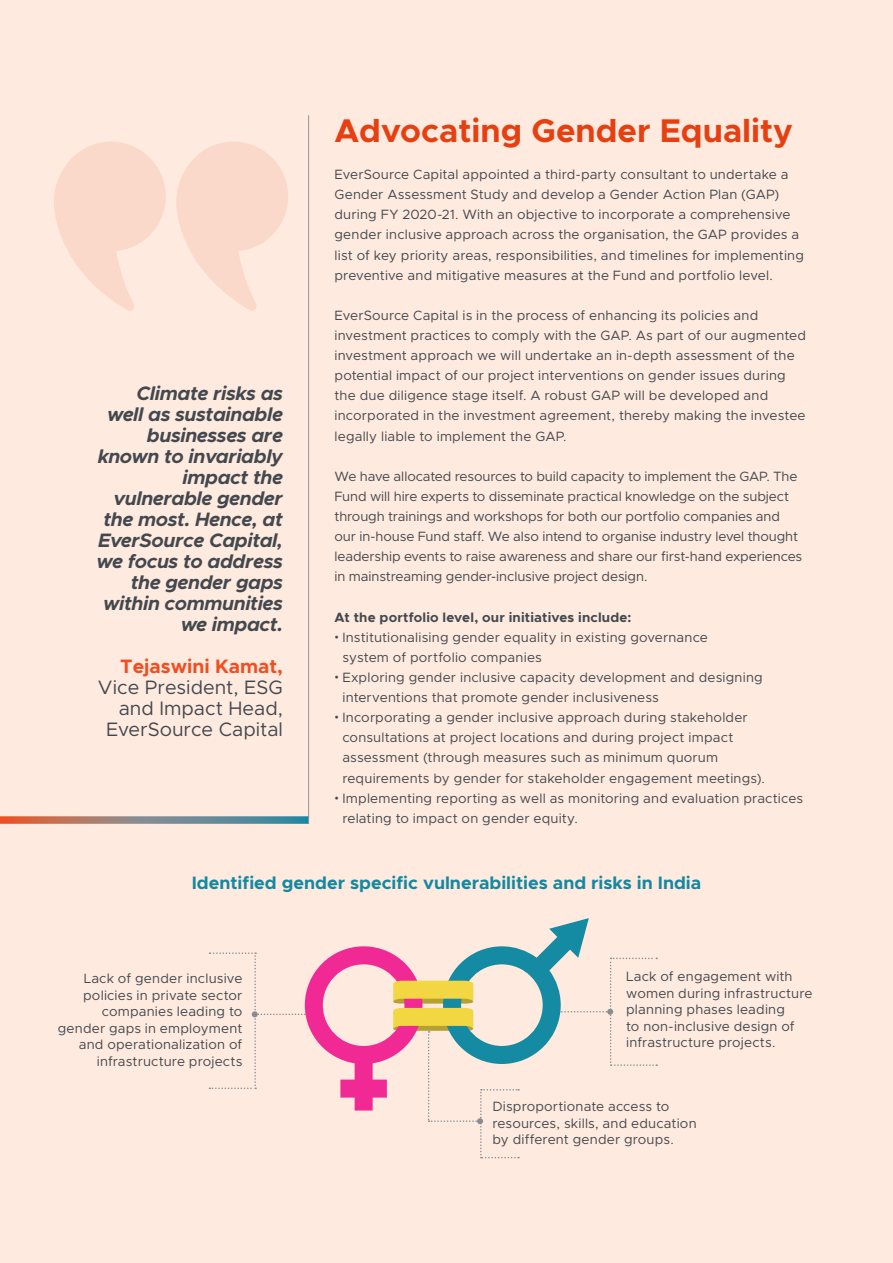
<style>
.page{position:relative;width:893px;height:1263px;background:#feeade}
.page>*{position:absolute;margin:0;border:0;box-sizing:border-box;transform-origin:0 0}
.t1{font:700 33px "Metropolis";color:#e64012}
.t2{font:italic 700 19.5px/21px "Metropolis";letter-spacing:-.02em;color:#43484f;text-align:right}
.t3{font:19.5px/21px "Metropolis";color:#43484f;text-align:right}
.t4{font:700 19.5px "Metropolis";color:#f04e23}
.t5{font:700 18px "Metropolis";color:#1388a1}
.t6{font:13.5px/20.1px "Metropolis";letter-spacing:.01em;color:#43484f}
.t7{font:700 13.5px "Metropolis";letter-spacing:.015em;color:#43484f}
.s1{font-family:"Roboto"}
</style>
<div class="page">
<svg style="left:1px;top:816px;width:307px;height:8px;background:#8e8684"></svg>
<svg style="left:54px;top:142px;width:234px;height:169px"></svg>
<svg style="left:209px;top:918px;width:448px;height:240px"></svg>
<hr style="left:308px;top:115px;width:1px;height:709px;background:#949499">
<hr style="left:0;top:744px;width:1px;height:519px;background:#43484f">
<h2 class="t2" style="left:97px;top:383px;width:188px">Climate risks as well as sustainable businesses are known to invariably impact the vulnerable gender the most. Hence, at<br>EverSource Capital, we focus to address the gender gaps within communities we impact.</h2>
<h2 class="t4" style="left:120px;top:654px;width:164px">Tejaswini Kamat,</h2>
<h2 class="t3" style="left:98px;top:677px;width:186px">Vice President, ESG and Impact Head,<br>EverSource Capital</h2>
<h1 class="t1" style="left:334px;top:109px;width:460px">Advocating Gender Equality</h1>
<p class="t6" style="left:334px;top:164px;width:471px">EverSource Capital appointed a third-party consultant to undertake a Gender Assessment Study and develop a Gender Action Plan (GAP) during FY 2020-21. With an objective to incorporate a comprehensive gender inclusive approach across the organisation, the GAP provides a list of key priority areas, responsibilities, and timelines for implementing preventive and mitigative measures at the Fund and portfolio level.</p>
<p class="t6" style="left:334px;top:305px;width:473px">EverSource Capital is in the process of enhancing its policies and investment practices to comply with the GAP. As part of our augmented investment approach we will undertake an in-depth assessment of the potential impact of our project interventions on gender issues during the due diligence stage itself. A robust GAP will be developed and incorporated in the investment agreement, thereby making the investee legally liable to implement the GAP.</p>
<p class="t6" style="left:334px;top:466px;width:469px">We have allocated resources to build capacity to implement the GAP. The Fund will hire experts to disseminate practical knowledge on the subject through trainings and workshops for both our portfolio companies and our in-house Fund staff. We also intend to organise industry level thought leadership events to raise awareness and share our first-hand experiences in mainstreaming gender-inclusive project design.</p>
<p class="t7" style="left:334px;top:608px;width:299px">At the portfolio level, our initiatives include:</p>
<p class="t6" style="left:342px;top:627px;width:367px;text-indent:-8px"><span class="s1">•</span> Institutionalising gender equality in existing governance system of portfolio companies</p>
<p class="t6" style="left:342px;top:667px;width:422px;text-indent:-8px"><span class="s1">•</span> Exploring gender inclusive capacity development and designing interventions that promote gender inclusiveness</p>
<p class="t6" style="left:342px;top:707px;width:424px;text-indent:-8px"><span class="s1">•</span> Incorporating a gender inclusive approach during stakeholder consultations at project locations and during project impact assessment (through measures such as minimum quorum requirements by gender for stakeholder engagement meetings).</p>
<p class="t6" style="left:342px;top:788px;width:462px;text-indent:-8px"><span class="s1">•</span> Implementing reporting as well as monitoring and evaluation practices relating to impact on gender equity.</p>
<h3 class="t5" style="left:192px;top:872px;width:511px">Identified gender specific vulnerabilities and risks in India</h3>
<p class="t6" style="left:58px;top:970px;width:186px;line-height:16.5px;text-align:right">Lack of gender inclusive policies in private sector companies leading to gender gaps in employment and operationalization of infrastructure projects</p>
<p class="t6" style="left:626px;top:968px;width:188px;line-height:16.5px">Lack of engagement with women during infrastructure planning phases leading<br>to non-inclusive design of infrastructure projects.</p>
<p class="t6" style="left:492px;top:1098px;width:206px;line-height:16.5px">Disproportionate access to resources, skills, and education by different gender groups.</p>
</div>
